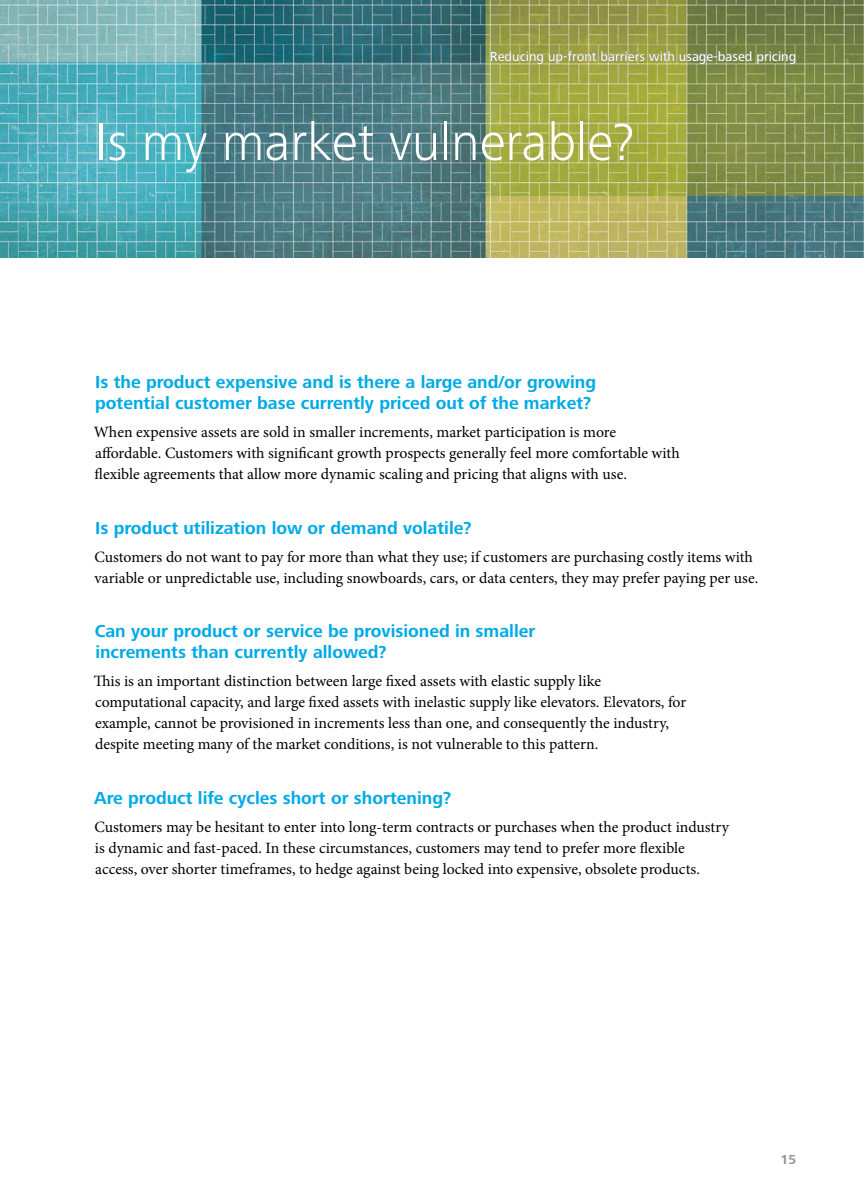
<style>
.page{position:relative;width:864px;height:1188px;background:#fff}
.page>*{position:absolute;margin:0;border:0;box-sizing:border-box;transform-origin:0 0}
.t1{font:300 54px "Frutiger Next Pro";color:#fff}
.t2{font:700 18px/21px "Frutiger Next Pro";color:#00aae7}
.t3{font:15.75px/21px "Minion Pro";letter-spacing:-.005em;color:#000}
.t4{font:500 13.5px "Frutiger Next Pro";color:#fff}
.t5{font:700 13.5px "Frutiger Next Pro";color:#939598}
</style>
<div class="page">
<img style="left:0;top:0;width:864px;height:258px">
<p class="t4" style="left:490px;top:49px;width:308px">Reducing up-front barriers with usage-based pricing</p>
<h1 class="t1" style="left:94px;top:111px;width:541px">Is my market vulnerable?</h1>
<p class="t2" style="left:95px;top:372px;width:503px">Is the product expensive and is there a large and/or growing potential customer base currently priced out of the market?</p>
<p class="t3" style="left:94px;top:422px;width:587px">When expensive assets are sold in smaller increments, market participation is more affordable. Customers with significant growth prospects generally feel more comfortable with flexible agreements that allow more dynamic scaling and pricing that aligns with use.</p>
<p class="t2" style="left:95px;top:517px;width:378px">Is product utilization low or demand volatile?</p>
<p class="t3" style="left:95px;top:546px;width:665px">Customers do not want to pay for more than what they use; if customers are purchasing costly items with variable or unpredictable use, including snowboards, cars, or data centers, they may prefer paying per use.</p>
<p class="t2" style="left:95px;top:621px;width:442px">Can your product or service be provisioned in smaller increments than currently allowed?</p>
<p class="t3" style="left:94px;top:671px;width:594px">This is an important distinction between large fixed assets with elastic supply like computational capacity, and large fixed assets with inelastic supply like elevators. Elevators, for example, cannot be provisioned in increments less than one, and consequently the industry, despite meeting many of the market conditions, is not vulnerable to this pattern.</p>
<p class="t2" style="left:94px;top:787px;width:358px">Are product life cycles short or shortening?</p>
<p class="t3" style="left:95px;top:816px;width:636px">Customers may be hesitant to enter into long-term contracts or purchases when the product industry is dynamic and fast-paced. In these circumstances, customers may tend to prefer more flexible access, over shorter timeframes, to hedge against being locked into expensive, obsolete products.</p>
<p class="t5" style="left:781px;top:1152px;width:17px">15</p>
</div>
